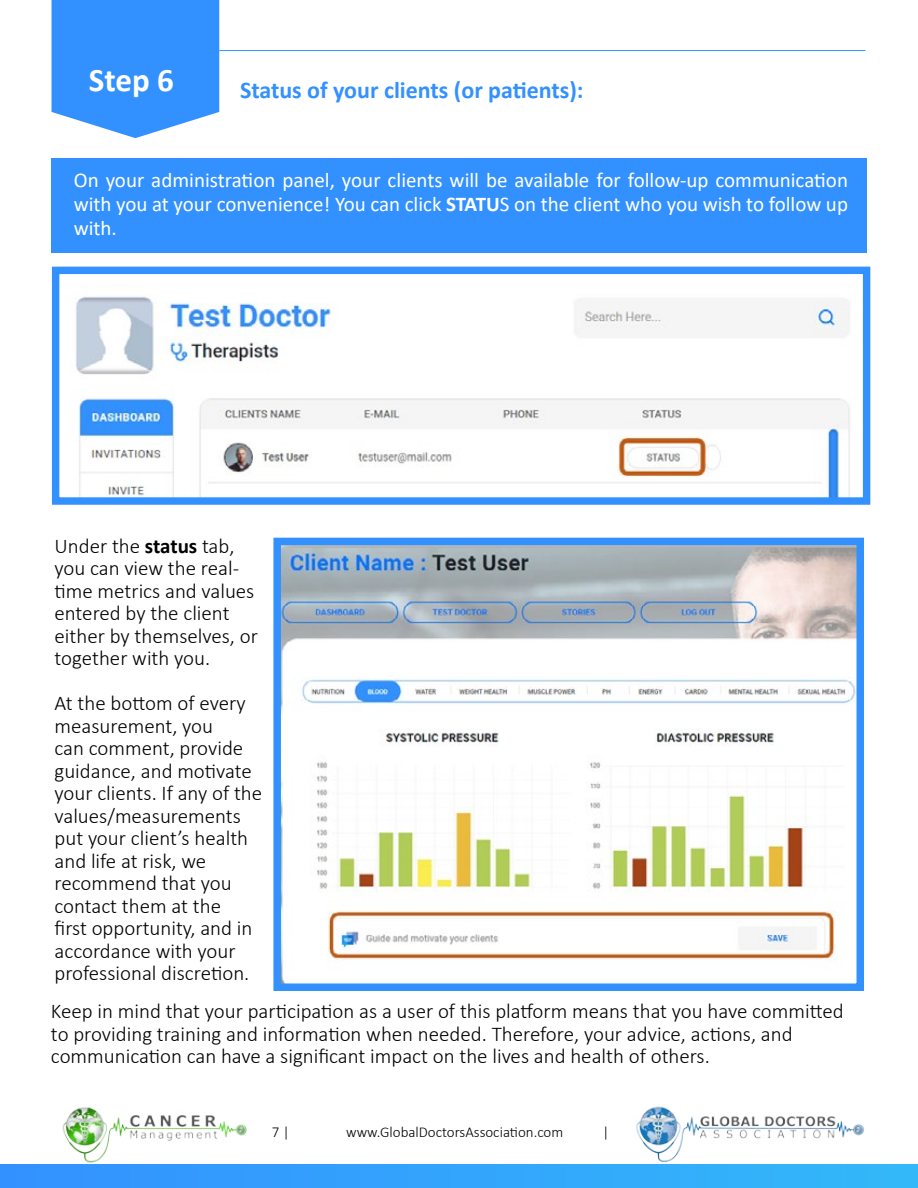
<style>
.page{position:relative;width:918px;height:1188px;background:#fff}
.page>*{position:absolute;margin:0;border:0;box-sizing:border-box;transform-origin:0 0}
.t1{font:700 33px "Calibri";color:#fff}
.t2{font:700 24px "Calibri";color:#3391ff}
.t3{font:300 21px/22.5px "Calibri";color:#000}
.t4{font:21px/24px "Calibri";color:#fff;text-align:justify}
.t5{font:300 15px "Calibri";color:#000}
.s1{font-weight:700}
</style>
<div class="page">
<svg style="left:52px;top:0;width:167px;height:138px;background:#469bff"></svg>
<img style="left:636px;top:1106px;width:228px;height:57px">
<img style="left:62px;top:1107px;width:185px;height:56px">
<div style="left:0;top:1164px;width:918px;height:24px;background:linear-gradient(to right,#3391ff,#33b9f9)"></div>
<hr style="left:219px;top:50px;width:647px;height:1px;background:#3391ff">
<img style="left:71px;top:296px;width:779px;height:201px">
<div style="left:52px;top:267px;width:818px;height:238px;border:7px solid #3391ff"></div>
<img style="left:282px;top:547px;width:573px;height:435px">
<div style="left:273px;top:538px;width:591px;height:453px;border:8px solid #3391ff"></div>
<div style="left:52px;top:158px;width:815px;height:94px;background:#3391ff"></div>
<h1 class="t1" style="left:89px;top:57px;width:87px">Step 6</h1>
<p class="t2" style="left:240px;top:73px;width:345px">Status of your clients (or patients):</p>
<p class="t4" style="left:74px;top:168px;width:776px">On your administration panel, your clients will be available for follow-up communication with you at your convenience! You can click <span class="s1">STATU</span>S on the client who you wish to follow up with.</p>
<p class="t3" style="left:55px;top:535px;width:205px">Under the <span class="s1">status</span> tab, you can view the real&shy;time metrics and values entered by the client either by themselves, or together with you.</p>
<p class="t3" style="left:55px;top:692px;width:209px">At the bottom of every measurement, you<br>can comment, provide guidance, and motivate your clients. If any of the values/measurements put your client’s health and life at risk, we recommend that you contact them at the<br>first opportunity, and in accordance with your professional discretion.</p>
<p class="t3" style="left:51px;top:1000px;width:794px">Keep in mind that your participation as a user of this platform means that you have committed to providing training and information when needed. Therefore, your advice, actions, and communication can have a significant impact on the lives and health of others.</p>
<p class="t5" style="left:272px;top:1123px;width:19px">7 |</p>
<p class="t5" style="left:346px;top:1123px;width:219px">www.GlobalDoctorsAssociation.com</p>
<p class="t5" style="left:603px;top:1123px;width:8px">|</p>
</div>
